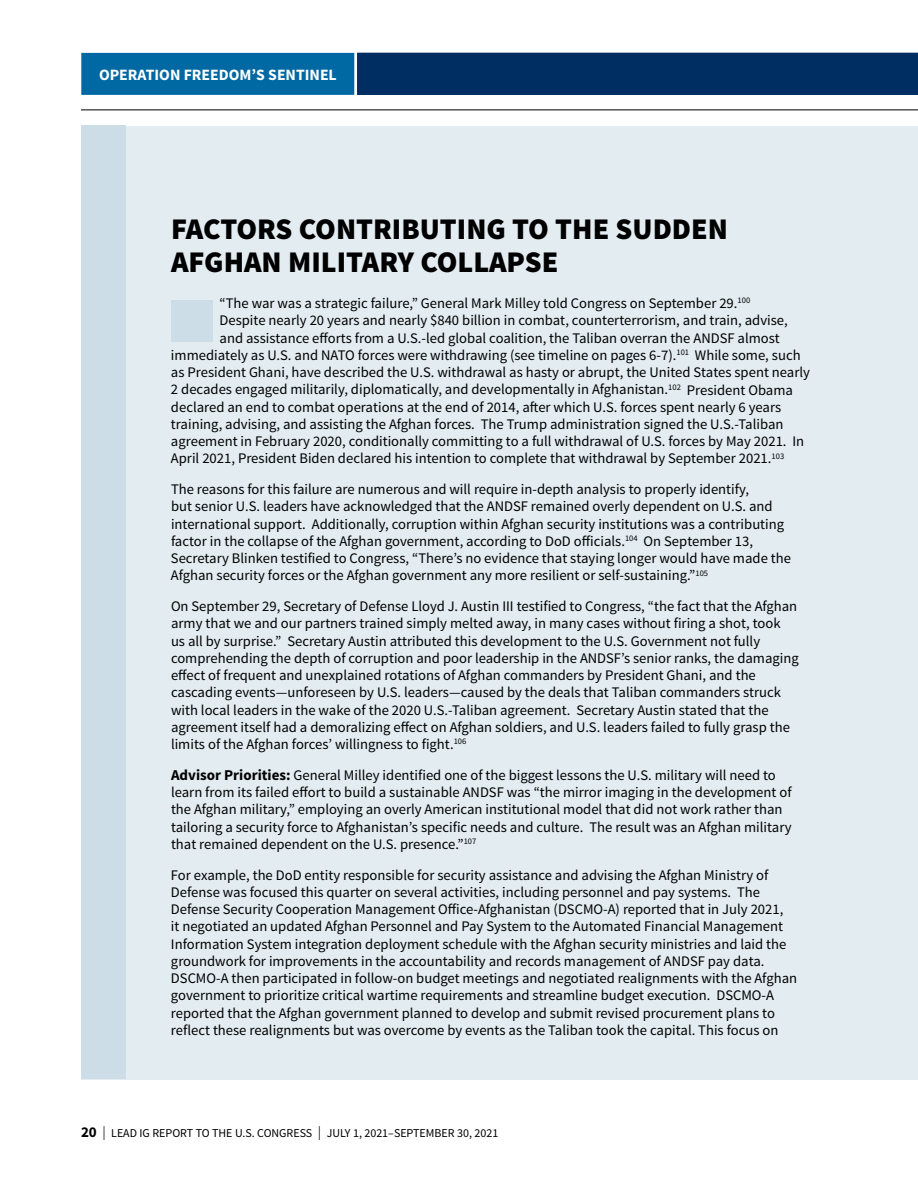
<style>
.page{position:relative;width:918px;height:1188px;background:#fff}
.page>*{position:absolute;margin:0;border:0;box-sizing:border-box;transform-origin:0 0}
.t1{font:900 30px/33px "Source Sans Pro";color:#000}
.t2{font:700 15.75px "Source Sans Pro";color:#fff}
.t3{font:14.7px/17.2px "Source Sans Pro";color:#000}
.t4{font:12px "Source Sans Pro";color:#000}
.s1{font-weight:700;font-size:15px}
.s2{font-weight:200;font-size:21px}
</style>
<div class="page">
<hr style="left:81px;top:110px;width:837px;height:1px;background:#000">
<div style="left:357px;top:53px;width:561px;height:42px;background:#002d62"></div>
<div style="left:81px;top:53px;width:273px;height:42px;background:#0069a3"></div>
<div style="left:81px;top:126px;width:837px;height:954px;background:#e2ecf1"></div>
<div style="left:171px;top:301px;width:42px;height:41px;background:#ccdde7"></div>
<div style="left:81px;top:125px;width:45px;height:954px;background:#ccdde7"></div>
<p class="t2" style="left:99px;top:64px;width:239px">OPERATION FREEDOM’S SENTINEL</p>
<h3 class="t1" style="left:171px;top:213px;width:559px">FACTORS CONTRIBUTING TO THE SUDDEN<br>AFGHAN MILITARY COLLAPSE</h3>
<p class="t3" style="left:220px;top:295px;width:532px">“The war was a strategic failure,” General Mark Milley told Congress on September 29.<sup>100</sup></p>
<p class="t3" style="left:220px;top:312px;width:570px">Despite nearly 20 years and nearly $840 billion in combat, counterterrorism, and train, advise,</p>
<p class="t3" style="left:220px;top:329px;width:562px">and assistance efforts from a U.S.-led global coalition, the Taliban overran the ANDSF almost</p>
<p class="t3" style="left:171px;top:347px;width:631px">immediately as U.S. and NATO forces were withdrawing (see timeline on pages 6-7).<sup>101</sup> While some, such</p>
<p class="t3" style="left:171px;top:364px;width:641px">as President Ghani, have described the U.S. withdrawal as hasty or abrupt, the United States spent nearly</p>
<p class="t3" style="left:171px;top:381px;width:624px">2 decades engaged militarily, diplomatically, and developmentally in Afghanistan.<sup>102</sup> President Obama</p>
<p class="t3" style="left:171px;top:398px;width:612px">declared an end to combat operations at the end of 2014, after which U.S. forces spent nearly 6 years</p>
<p class="t3" style="left:171px;top:416px;width:614px">training, advising, and assisting the Afghan forces. The Trump administration signed the U.S.-Taliban</p>
<p class="t3" style="left:171px;top:433px;width:635px">agreement in February 2020, conditionally committing to a full withdrawal of U.S. forces by May 2021. In</p>
<p class="t3" style="left:171px;top:450px;width:615px">April 2021, President Biden declared his intention to complete that withdrawal by September 2021.<sup>103</sup></p>
<p class="t3" style="left:171px;top:481px;width:622px">The reasons for this failure are numerous and will require in-depth analysis to properly identify,<br>but senior U.S. leaders have acknowledged that the ANDSF remained overly dependent on U.S. and international support. Additionally, corruption within Afghan security institutions was a contributing factor in the collapse of the Afghan government, according to DoD officials.<sup>104</sup> On September 13, Secretary Blinken testified to Congress, “There’s no evidence that staying longer would have made the Afghan security forces or the Afghan government any more resilient or self-sustaining.”<sup>105</sup></p>
<p class="t3" style="left:171px;top:598px;width:629px">On September 29, Secretary of Defense Lloyd J. Austin III testified to Congress, “the fact that the Afghan army that we and our partners trained simply melted away, in many cases without firing a shot, took<br>us all by surprise.” Secretary Austin attributed this development to the U.S. Government not fully comprehending the depth of corruption and poor leadership in the ANDSF’s senior ranks, the damaging effect of frequent and unexplained rotations of Afghan commanders by President Ghani, and the cascading events—unforeseen by U.S. leaders—caused by the deals that Taliban commanders struck with local leaders in the wake of the 2020 U.S.-Taliban agreement. Secretary Austin stated that the agreement itself had a demoralizing effect on Afghan soldiers, and U.S. leaders failed to fully grasp the limits of the Afghan forces’ willingness to fight.<sup>106</sup></p>
<p class="t3" style="left:171px;top:767px;width:622px"><span class="s1">Advisor Priorities:</span> General Milley identified one of the biggest lessons the U.S. military will need to learn from its failed effort to build a sustainable ANDSF was “the mirror imaging in the development of the Afghan military,” employing an overly American institutional model that did not work rather than tailoring a security force to Afghanistan’s specific needs and culture. The result was an Afghan military that remained dependent on the U.S. presence.”<sup>107</sup></p>
<p class="t3" style="left:171px;top:867px;width:628px">For example, the DoD entity responsible for security assistance and advising the Afghan Ministry of Defense was focused this quarter on several activities, including personnel and pay systems. The Defense Security Cooperation Management Office-Afghanistan (DSCMO-A) reported that in July 2021,<br>it negotiated an updated Afghan Personnel and Pay System to the Automated Financial Management Information System integration deployment schedule with the Afghan security ministries and laid the groundwork for improvements in the accountability and records management of ANDSF pay data.<br>DSCMO-A then participated in follow-on budget meetings and negotiated realignments with the Afghan government to prioritize critical wartime requirements and streamline budget execution. DSCMO-A reported that the Afghan government planned to develop and submit revised procurement plans to reflect these realignments but was overcome by events as the Taliban took the capital. This focus on</p>
<p class="t4" style="left:81px;top:1125px;width:419px"><span class="s1">20</span> <span class="s2">I</span> LEAD IG REPORT TO THE U.S. CONGRESS <span class="s2">I</span> JULY 1, 2021–SEPTEMBER 30, 2021</p>
</div>
